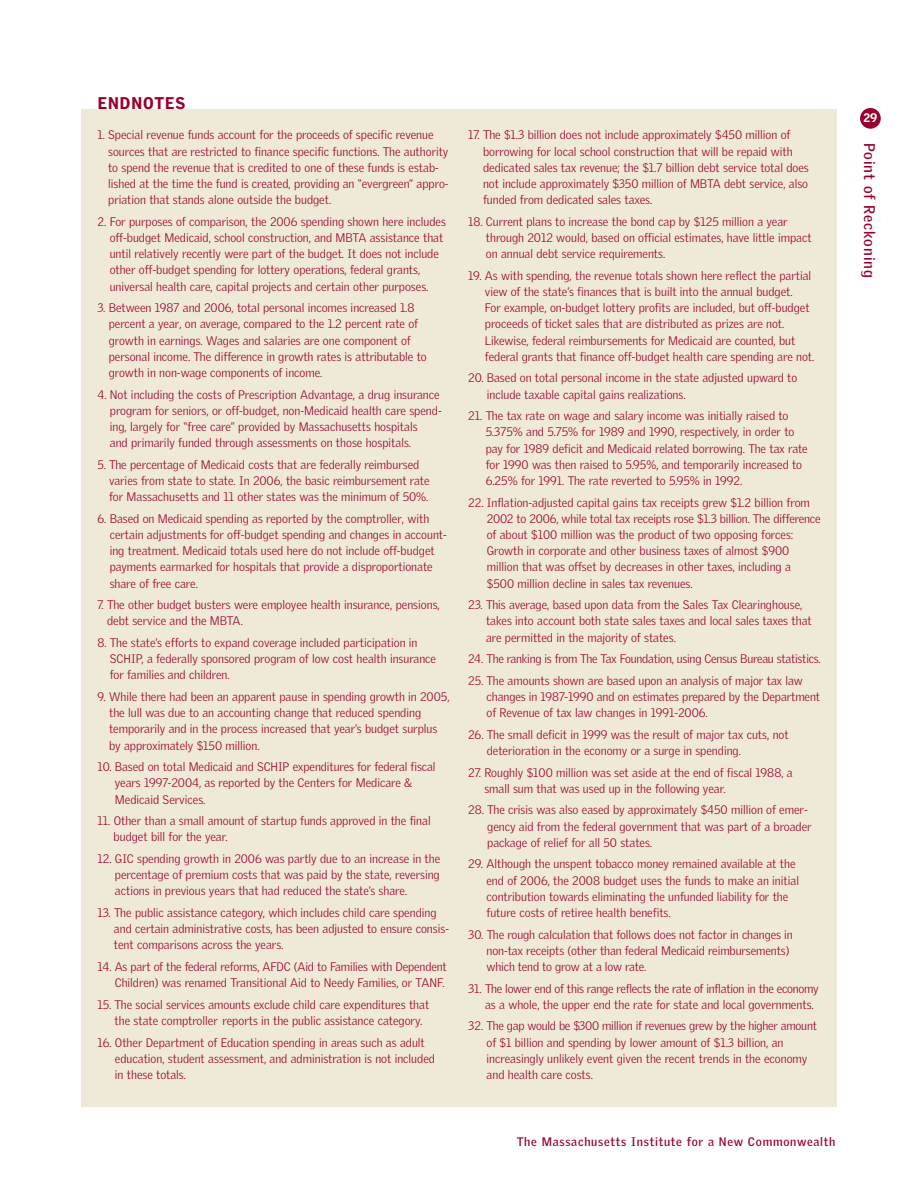
<style>
.page{position:relative;width:918px;height:1188px;background:#fff}
.page>*{position:absolute;margin:0;border:0;box-sizing:border-box;transform-origin:0 0}
.t1{font:900 16.5px "Griffith Gothic";letter-spacing:.06em;color:#98012d}
.t2{font:700 15px "Griffith Gothic";letter-spacing:.06em;color:#98012d}
.t3{font:300 12px/16.2px "Griffith Gothic";color:#98012d}
.t4{font:300 12px/16.2px "Griffith Gothic";letter-spacing:-.02em;color:#98012d}
.t5{font:700 12px "Griffith Gothic";letter-spacing:.06em;color:#98012d}
.t6{font:900 12px "Griffith Gothic";color:#fff}
</style>
<div class="page">
<div style="left:860px;top:108px;width:21px;height:21px;background:#98012d;border-radius:50%"></div>
<div style="left:81px;top:110px;width:756px;height:997px;background:#efe9d7"></div>
<h1 class="t1" style="left:98px;top:97px;width:89px">ENDNOTES</h1>
<p class="t3" style="left:108px;top:128px;width:342px;text-indent:-11px">1. Special revenue funds account for the proceeds of specific revenue sources that are restricted to finance specific functions. The authority to spend the revenue that is credited to one of these funds is estab&shy;lished at the time the fund is created, providing an “evergreen” appro&shy;priation that stands alone outside the budget.</p>
<p class="t3" style="left:110px;top:214px;width:338px;text-indent:-12px">2. For purposes of comparison, the 2006 spending shown here includes off-budget Medicaid, school construction, and MBTA assistance that until relatively recently were part of the budget. It does not include other off-budget spending for lottery operations, federal grants, universal health care, capital projects and certain other purposes.</p>
<p class="t3" style="left:109px;top:301px;width:320px;text-indent:-11px">3. Between 1987 and 2006, total personal incomes increased 1.8 percent a year, on average, compared to the 1.2 percent rate of growth in earnings. Wages and salaries are one component of personal income. The difference in growth rates is attributable to growth in non-wage components of income.</p>
<p class="t3" style="left:110px;top:387px;width:333px;text-indent:-12px">4. Not including the costs of Prescription Advantage, a drug insurance program for seniors, or off-budget, non-Medicaid health care spend&shy;ing, largely for “free care” provided by Massachusetts hospitals<br>and primarily funded through assessments on those hospitals.</p>
<p class="t3" style="left:109px;top:457px;width:322px;text-indent:-12px">5. The percentage of Medicaid costs that are federally reimbursed varies from state to state. In 2006, the basic reimbursement rate for Massachusetts and 11 other states was the minimum of 50%.</p>
<p class="t3" style="left:110px;top:511px;width:339px;text-indent:-12px">6. Based on Medicaid spending as reported by the comptroller, with certain adjustments for off-budget spending and changes in account&shy;ing treatment. Medicaid totals used here do not include off-budget payments earmarked for hospitals that provide a disproportionate share of free care.</p>
<p class="t3" style="left:107px;top:598px;width:334px;text-indent:-10px">7. The other budget busters were employee health insurance, pensions, debt service and the MBTA.</p>
<p class="t3" style="left:110px;top:636px;width:328px;text-indent:-12px">8. The state’s efforts to expand coverage included participation in<br>SCHIP, a federally sponsored program of low cost health insurance for families and children.</p>
<p class="t3" style="left:109px;top:690px;width:342px;text-indent:-12px">9. While there had been an apparent pause in spending growth in 2005, the lull was due to an accounting change that reduced spending temporarily and in the process increased that year’s budget surplus by approximately $150 million.</p>
<p class="t3" style="left:115px;top:760px;width:322px;text-indent:-17px">10. Based on total Medicaid and SCHIP expenditures for federal fiscal years 1997-2004, as reported by the Centers for Medicare &amp;<br>Medicaid Services.</p>
<p class="t3" style="left:114px;top:814px;width:319px;text-indent:-16px">11. Other than a small amount of startup funds approved in the final budget bill for the year.</p>
<p class="t3" style="left:115px;top:852px;width:327px;text-align:justify;text-indent:-17px">12. GIC spending growth in 2006 was partly due to an increase in the percentage of premium costs that was paid by the state, reversing actions in previous years that had reduced the state’s share.</p>
<p class="t3" style="left:114px;top:906px;width:337px;text-indent:-16px">13. The public assistance category, which includes child care spending and certain administrative costs, has been adjusted to ensure consis&shy;tent comparisons across the years.</p>
<p class="t3" style="left:97px;top:960px;width:351px;text-align:right">14. As part of the federal reforms, AFDC (Aid to Families with Dependent<br>Children) was renamed Transitional Aid to Needy Families, or TANF.</p>
<p class="t3" style="left:115px;top:997px;width:316px;text-indent:-17px">15. The social services amounts exclude child care expenditures that the state comptroller reports in the public assistance category.</p>
<p class="t3" style="left:115px;top:1035px;width:322px;text-indent:-17px">16. Other Department of Education spending in areas such as adult education, student assessment, and administration is not included in these totals.</p>
<p class="t3" style="left:483px;top:128px;width:327px;text-indent:-15px">17. The $1.3 billion does not include approximately $450 million of borrowing for local school construction that will be repaid with dedicated sales tax revenue; the $1.7 billion debt service total does not include approximately $350 million of MBTA debt service, also funded from dedicated sales taxes.</p>
<p class="t3" style="left:486px;top:214px;width:327px;text-indent:-18px">18. Current plans to increase the bond cap by $125 million a year through 2012 would, based on official estimates, have little impact on annual debt service requirements.</p>
<p class="t3" style="left:485px;top:268px;width:331px;text-indent:-17px">19. As with spending, the revenue totals shown here reflect the partial view of the state’s finances that is built into the annual budget.<br>For example, on-budget lottery profits are included, but off-budget proceeds of ticket sales that are distributed as prizes are not.<br>Likewise, federal reimbursements for Medicaid are counted, but federal grants that finance off-budget health care spending are not.</p>
<p class="t3" style="left:487px;top:371px;width:312px;text-indent:-19px">20. Based on total personal income in the state adjusted upward to include taxable capital gains realizations.</p>
<p class="t3" style="left:486px;top:409px;width:324px;text-indent:-17px">21. The tax rate on wage and salary income was initially raised to 5.375% and 5.75% for 1989 and 1990, respectively, in order to pay for 1989 deficit and Medicaid related borrowing. The tax rate for 1990 was then raised to 5.95%, and temporarily increased to 6.25% for 1991. The rate reverted to 5.95% in 1992.</p>
<p class="t3" style="left:487px;top:495px;width:335px;text-indent:-19px">22. Inflation-adjusted capital gains tax receipts grew $1.2 billion from 2002 to 2006, while total tax receipts rose $1.3 billion. The difference of about $100 million was the product of two opposing forces:<br>Growth in corporate and other business taxes of almost $900 million that was offset by decreases in other taxes, including a $500 million decline in sales tax revenues.</p>
<p class="t3" style="left:486px;top:598px;width:327px;text-indent:-18px">23. This average, based upon data from the Sales Tax Clearinghouse, takes into account both state sales taxes and local sales taxes that are permitted in the majority of states.</p>
<p class="t4" style="left:468px;top:652px;width:354px">24. The ranking is from The Tax Foundation, using Census Bureau statistics.</p>
<p class="t3" style="left:487px;top:673px;width:335px;text-indent:-18px">25. The amounts shown are based upon an analysis of major tax law changes in 1987-1990 and on estimates prepared by the Department of Revenue of tax law changes in 1991-2006.</p>
<p class="t3" style="left:487px;top:727px;width:303px;text-indent:-19px">26. The small deficit in 1999 was the result of major tax cuts, not deterioration in the economy or a surge in spending.</p>
<p class="t3" style="left:484px;top:765px;width:310px;text-indent:-16px">27. Roughly $100 million was set aside at the end of fiscal 1988, a small sum that was used up in the following year.</p>
<p class="t3" style="left:487px;top:803px;width:326px;text-indent:-19px">28. The crisis was also eased by approximately $450 million of emer&shy;gency aid from the federal government that was part of a broader package of relief for all 50 states.</p>
<p class="t3" style="left:486px;top:857px;width:314px;text-indent:-18px">29. Although the unspent tobacco money remained available at the end of 2006, the 2008 budget uses the funds to make an initial contribution towards eliminating the unfunded liability for the future costs of retiree health benefits.</p>
<p class="t3" style="left:487px;top:927px;width:308px;text-indent:-18px">30. The rough calculation that follows does not factor in changes in non-tax receipts (other than federal Medicaid reimbursements) which tend to grow at a low rate.</p>
<p class="t4" style="left:485px;top:981px;width:335px;text-indent:-17px">31. The lower end of this range reflects the rate of inflation in the economy as a whole, the upper end the rate for state and local governments.</p>
<p class="t3" style="left:487px;top:1019px;width:332px;text-indent:-18px">32. The gap would be $300 million if revenues grew by the higher amount of $1 billion and spending by lower amount of $1.3 billion, an increasingly unlikely event given the recent trends in the economy and health care costs.</p>
<p class="t5" style="left:517px;top:1138px;width:320px">The Massachusetts Institute for a New Commonwealth</p>
<p class="t6" style="left:863px;top:113px;width:15px">29</p>
<p class="t2" style="left:875px;top:143px;width:136px;rotate:90deg">Point of Reckoning</p>
</div>
